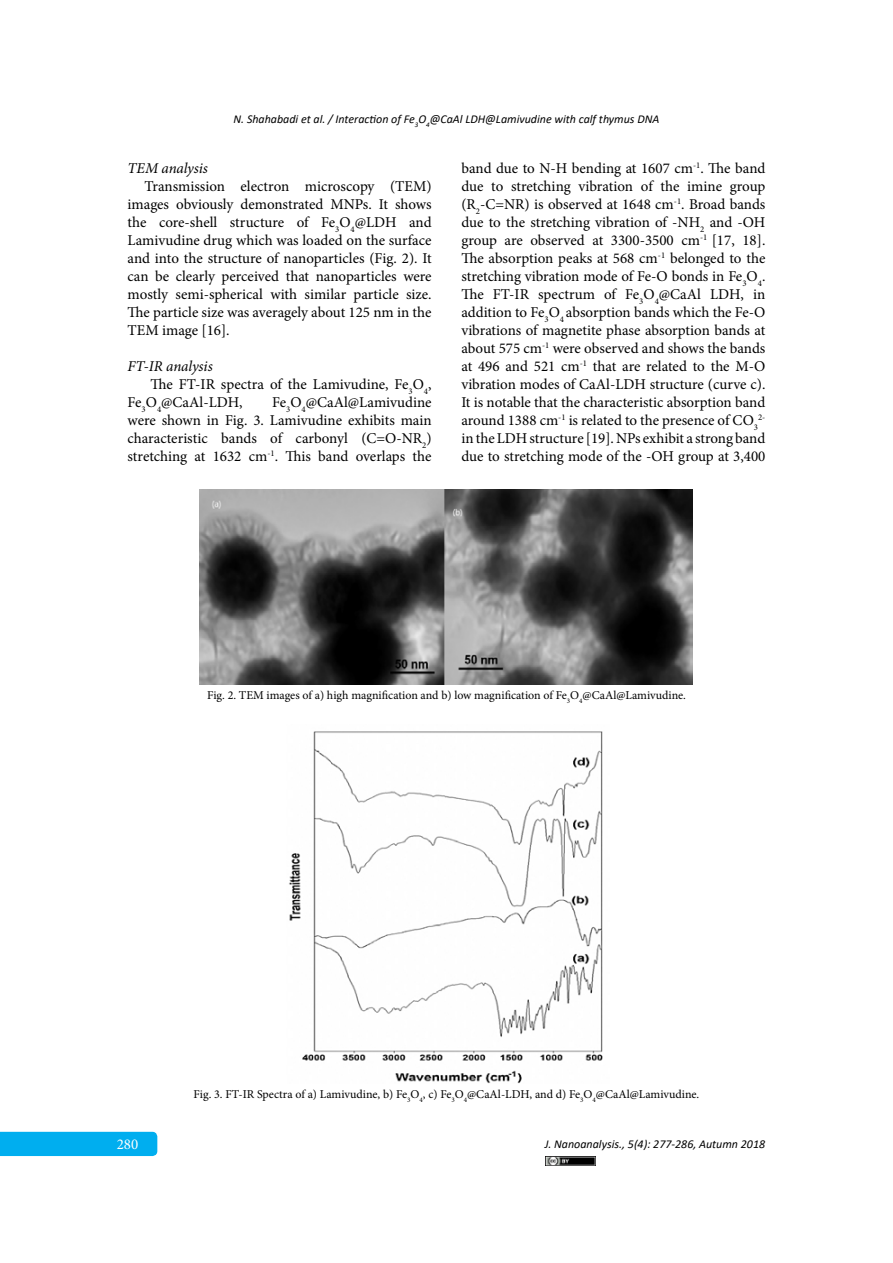
<style>
.page{position:relative;width:893px;height:1263px;background:#fff}
.page>*{position:absolute;margin:0;border:0;box-sizing:border-box;transform-origin:0 0}
.t1{font:15px/18px "Minion Pro";color:#000;text-align:justify}
.t2{font:italic 15px "Minion Pro";letter-spacing:-.005em;color:#000}
.t3{font:15px "Minion Pro";color:#fff}
.t4{font:12px "Minion Pro";color:#000}
.t5{font:italic 12px "Calibri";color:#000}
.t6{font:8.7px "Minion Pro";color:#000}
</style>
<div class="page">
<div style="left:0;top:1132px;width:157px;height:24px;background:#00aeef"></div>
<img style="left:545px;top:1156px;width:51px;height:10px">
<img style="left:199px;top:490px;width:493px;height:195px">
<img style="left:289px;top:731px;width:314px;height:353px">
<p class="t5" style="left:234px;top:111px;width:427px">N. Shahabadi et al. / Interaction of Fe<sub>3</sub>O<sub>4</sub>@CaAl LDH@Lamivudine with calf thymus DNA</p>
<p class="t2" style="left:128px;top:157px;width:82px">TEM analysis</p>
<p class="t1" style="left:128px;top:177px;width:306px;text-indent:17px">Transmission electron microscopy (TEM) images obviously demonstrated MNPs. It shows the core-shell structure of Fe<sub>3</sub>O<sub>4</sub>@LDH and Lamivudine drug which was loaded on the surface and into the structure of nanoparticles (Fig. 2). It can be clearly perceived that nanoparticles were mostly semi-spherical with similar particle size.<br>The particle size was averagely about 125 nm in the TEM image [16].</p>
<p class="t2" style="left:128px;top:355px;width:87px">FT-IR analysis</p>
<p class="t1" style="left:151px;top:375px;width:283px">The FT-IR spectra of the Lamivudine, Fe<sub>3</sub>O<sub>4</sub>,</p>
<p class="t1" style="left:128px;top:393px;width:117px">Fe<sub>3</sub>O<sub>4</sub>@CaAl-LDH,</p>
<p class="t1" style="left:128px;top:393px;width:306px;text-indent:145px">Fe<sub>3</sub>O<sub>4</sub>@CaAl@Lamivudine were shown in Fig. 3. Lamivudine exhibits main characteristic bands of carbonyl (C=O-NR<sub>2</sub>) stretching at 1632 cm<sup>-1</sup>. This band overlaps the</p>
<p class="t1" style="left:461px;top:159px;width:306px">band due to N-H bending at 1607 cm<sup>-1</sup>. The band due to stretching vibration of the imine group (R<sub>2</sub>-C=NR) is observed at 1648 cm<sup>-1</sup>. Broad bands due to the stretching vibration of -NH<sub>2</sub> and -OH group are observed at 3300-3500 cm<sup>-1</sup> [17, 18].<br>The absorption peaks at 568 cm<sup>-1</sup> belonged to the stretching vibration mode of Fe-O bonds in Fe<sub>3</sub>O<sub>4</sub>.<br>The FT-IR spectrum of Fe<sub>3</sub>O<sub>4</sub>@CaAl LDH, in addition to Fe<sub>3</sub>O<sub>4</sub> absorption bands which the Fe-O vibrations of magnetite phase absorption bands at about 575 cm<sup>-1</sup> were observed and shows the bands at 496 and 521 cm<sup>-1</sup> that are related to the M-O vibration modes of CaAl-LDH structure (curve c).<br>It is notable that the characteristic absorption band around 1388 cm<sup>-1</sup> is related to the presence of CO<sub>3</sub></p>
<p class="t6" style="left:758px;top:411px;width:9px">2-</p>
<p class="t1" style="left:461px;top:429px;width:306px">in the LDH structure [19]. NPs exhibit a strong band due to stretching mode of the -OH group at 3,400</p>
<p class="t4" style="left:207px;top:687px;width:480px">Fig. 2. TEM images of a) high magnification and b) low magnification of Fe<sub>3</sub>O<sub>4</sub>@CaAl@Lamivudine.</p>
<p class="t3" style="left:117px;top:1134px;width:23px">280</p>
<p class="t4" style="left:193px;top:1086px;width:507px">Fig. 3. FT-IR Spectra of a) Lamivudine, b) Fe<sub>3</sub>O<sub>4</sub>, c) Fe<sub>3</sub>O<sub>4</sub>@CaAl-LDH, and d) Fe<sub>3</sub>O<sub>4</sub>@CaAl@Lamivudine.</p>
<p class="t5" style="left:545px;top:1136px;width:222px">J. Nanoanalysis., 5(4): 277-286, Autumn 2018</p>
</div>
